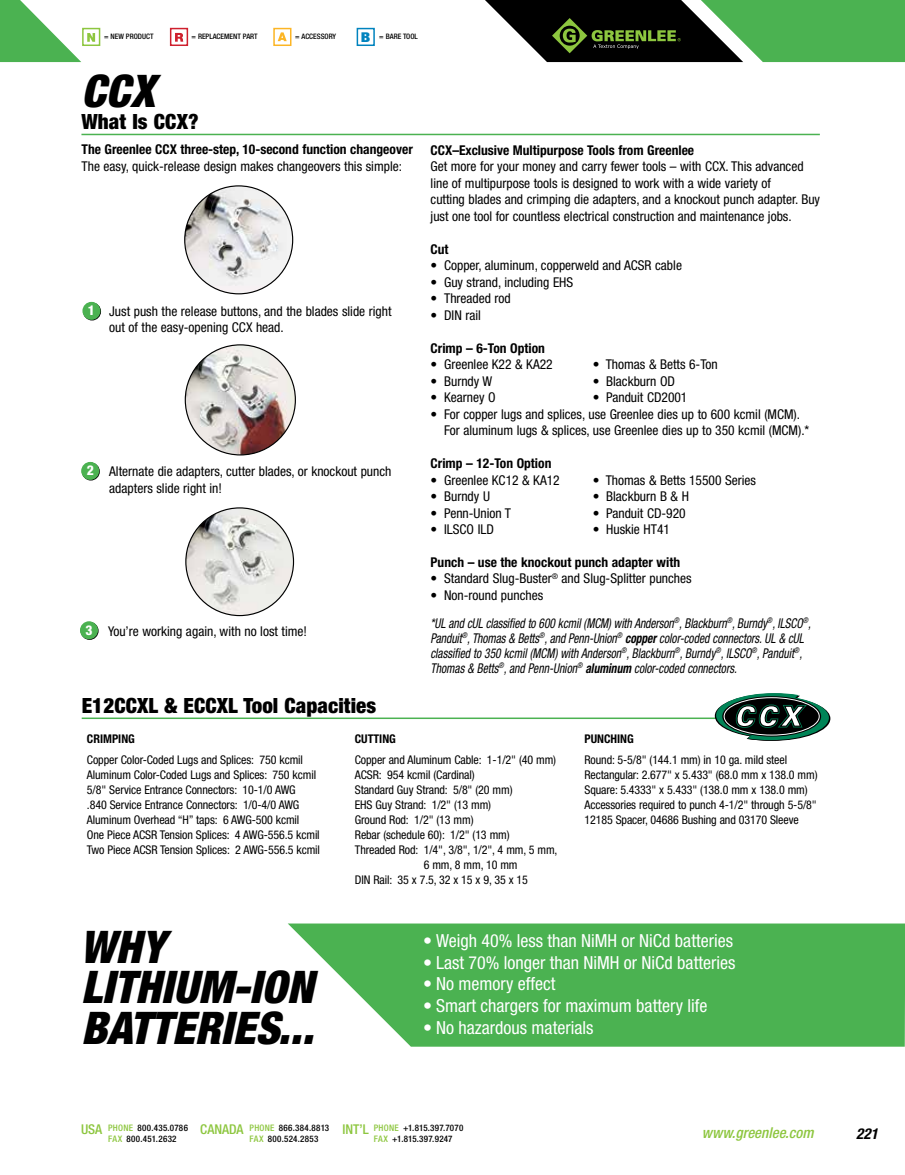
<style>
.page{position:relative;width:905px;height:1175px;background:#fff}
.page>*{position:absolute;margin:0;border:0;box-sizing:border-box;transform-origin:0 0}
.t1{font:italic 900 condensed 45px/40.5px "Helvetica Neue LT Std";letter-spacing:.005em;color:#000}
.t2{font:900 condensed 21px "Helvetica Neue LT Std";letter-spacing:.005em;color:#000}
.t3{font:condensed 18px "Helvetica Neue LT Std";color:#fff}
.t4{font:italic 500 condensed 15px "Helvetica Neue LT Std";color:#8dc63f}
.t5{font:italic 700 condensed 15px "Helvetica Neue LT Std";color:#000}
.t6{font:condensed 13.5px/16.5px "Helvetica Neue LT Std";color:#000}
.t7{font:italic condensed 13.5px/15px "Helvetica Neue LT Std";color:#000;scale:.85 1}
.t8{font:700 condensed 13.5px "Helvetica Neue LT Std";color:#000}
.t9{font:500 condensed 13.5px "Helvetica Neue LT Std";color:#8dc63f}
.t10{font:800 condensed 13.5px "Helvetica Neue LT Std";color:#fff}
.t11{font:condensed 12px "Helvetica Neue LT Std";letter-spacing:-.01em;color:#000}
.t12{font:700 condensed 12px "Helvetica Neue LT Std";color:#000}
.t13{font:500 condensed 9px "Helvetica Neue LT Std";letter-spacing:.03em;color:#000}
.t14{font:500 condensed 7.5px "Helvetica Neue LT Std";color:#000}
.s1{font-weight:900;font-size:13.5px;color:#0083be}
.s2{font-style:normal}
.s3{font-weight:700}
.s4{color:#8dc63f}
</style>
<div class="page">
<svg style="left:95px;top:28px;width:5px;height:18px"></svg>
<svg style="left:0;top:0;width:95px;height:62px"></svg>
<div style="left:170px;top:28px;width:18px;height:18px;background:#fff;border:2px solid #cf202e"></div>
<svg style="left:175px;top:33px;width:8px;height:9px"></svg>
<div style="left:273px;top:28px;width:18px;height:18px;background:#fff;border:2px solid #fcb525"></div>
<svg style="left:278px;top:32px;width:9px;height:9px"></svg>
<div style="left:356px;top:28px;width:19px;height:18px;background:#fff;border:2px solid #0083be"></div>
<svg style="left:485px;top:0;width:419px;height:62px;background:#437043"></svg>
<hr style="left:81px;top:134px;width:738px;height:1px;background:#4bb251">
<img style="left:185px;top:186px;width:108px;height:108px;border-radius:54px">
<img style="left:185px;top:345px;width:110px;height:110px;border-radius:55px">
<img style="left:186px;top:508px;width:107px;height:107px;border-radius:54px">
<svg style="left:83px;top:302px;width:18px;height:18px"></svg>
<div style="left:82px;top:302px;width:18px;height:18px;background:#4bb251;border-radius:50%"></div>
<svg style="left:82px;top:462px;width:18px;height:18px"></svg>
<div style="left:81px;top:462px;width:18px;height:18px;background:#4bb251;border-radius:50%"></div>
<svg style="left:81px;top:622px;width:18px;height:18px"></svg>
<div style="left:80px;top:621px;width:18px;height:18px;background:#4bb251;border-radius:50%"></div>
<hr style="left:82px;top:717px;width:734px;height:2px;background:#4bb251">
<svg style="left:288px;top:923px;width:616px;height:123px;background:#5db963"></svg>
<svg style="left:714px;top:693px;width:116px;height:48px"></svg>
<p class="t14" style="left:104px;top:32px;width:51px">= NEW PRODUCT</p>
<p class="t14" style="left:191px;top:32px;width:68px">= REPLACEMENT PART</p>
<p class="t14" style="left:295px;top:32px;width:42px">= ACCESSORY</p>
<p class="t14" style="left:361px;top:31px;width:58px"><span class="s1">B</span> = BARE TOOL</p>
<h1 class="t1" style="left:82px;top:71px;width:74px">CCX</h1>
<h2 class="t2" style="left:81px;top:109px;width:119px">What Is CCX?</h2>
<p class="t8" style="left:82px;top:141px;width:333px">The Greenlee CCX three-step, 10-second function changeover</p>
<p class="t6" style="left:82px;top:157px;width:322px">The easy, quick-release design makes changeovers this simple:</p>
<p class="t10" style="left:88px;top:302px;width:9px">1</p>
<p class="t6" style="left:109px;top:302px;width:284px">Just push the release buttons, and the blades slide right out of the easy-opening CCX head.</p>
<p class="t10" style="left:87px;top:462px;width:9px">2</p>
<p class="t6" style="left:109px;top:463px;width:284px">Alternate die adapters, cutter blades, or knockout punch adapters slide right in!</p>
<p class="t10" style="left:85px;top:621px;width:9px">3</p>
<p class="t6" style="left:108px;top:622px;width:200px">You’re working again, with no lost time!</p>
<p class="t8" style="left:430px;top:142px;width:265px">CCX–Exclusive Multipurpose Tools from Greenlee</p>
<p class="t6" style="left:430px;top:158px;width:391px">Get more for your money and carry fewer tools – with CCX. This advanced line of multipurpose tools is designed to work with a wide variety of<br>cutting blades and crimping die adapters, and a knockout punch adapter. Buy just one tool for countless electrical construction and maintenance jobs.</p>
<p class="t8" style="left:430px;top:241px;width:19px">Cut</p>
<p class="t6" style="left:430px;top:257px;width:253px">• Copper, aluminum, copperweld and ACSR cable</p>
<p class="t6" style="left:430px;top:273px;width:144px">• Guy strand, including EHS</p>
<p class="t6" style="left:430px;top:290px;width:82px">• Threaded rod</p>
<p class="t6" style="left:430px;top:306px;width:52px">• DIN rail</p>
<p class="t8" style="left:430px;top:340px;width:116px">Crimp – 6-Ton Option</p>
<p class="t6" style="left:430px;top:356px;width:124px">• Greenlee K22 &amp; KA22</p>
<p class="t6" style="left:592px;top:356px;width:127px">• Thomas &amp; Betts 6-Ton</p>
<p class="t6" style="left:430px;top:372px;width:63px">• Burndy W</p>
<p class="t6" style="left:592px;top:372px;width:84px">• Blackburn OD</p>
<p class="t6" style="left:430px;top:389px;width:67px">• Kearney O</p>
<p class="t6" style="left:592px;top:389px;width:96px">• Panduit CD2001</p>
<p class="t6" style="left:444px;top:405px;width:367px;text-indent:-14px">• For copper lugs and splices, use Greenlee dies up to 600 kcmil (MCM).<br>For aluminum lugs &amp; splices, use Greenlee dies up to 350 kcmil (MCM).*</p>
<p class="t8" style="left:430px;top:455px;width:122px">Crimp – 12-Ton Option</p>
<p class="t6" style="left:430px;top:471px;width:131px">• Greenlee KC12 &amp; KA12</p>
<p class="t6" style="left:592px;top:471px;width:165px">• Thomas &amp; Betts 15500 Series</p>
<p class="t6" style="left:430px;top:488px;width:61px">• Burndy U</p>
<p class="t6" style="left:592px;top:488px;width:98px">• Blackburn B &amp; H</p>
<p class="t6" style="left:430px;top:504px;width:82px">• Penn-Union T</p>
<p class="t6" style="left:592px;top:504px;width:95px">• Panduit CD-920</p>
<p class="t6" style="left:430px;top:521px;width:65px">• ILSCO ILD</p>
<p class="t6" style="left:592px;top:521px;width:79px">• Huskie HT41</p>
<p class="t8" style="left:430px;top:554px;width:251px">Punch – use the knockout punch adapter with</p>
<p class="t6" style="left:430px;top:570px;width:263px">• Standard Slug-Buster<sup>®</sup> and Slug-Splitter punches</p>
<p class="t7" style="left:430px;top:581px;width:449px;line-height:27.9px"><span class="s2">• Non-round punches<br></span>*UL and cUL classified to 600 kcmil (MCM) with Anderson<sup>®</sup>, Blackburn<sup>®</sup>, Burndy<sup>®</sup>, ILSCO<sup>®</sup>,</p>
<p class="t7" style="left:430px;top:630px;width:441px">Panduit<sup>®</sup>, Thomas &amp; Betts<sup>®</sup>, and Penn-Union<sup>®</sup> <span class="s3">copper</span> color-coded connectors. UL &amp; cUL classified to 350 kcmil (MCM) with Anderson<sup>®</sup>, Blackburn<sup>®</sup>, Burndy<sup>®</sup>, ILSCO<sup>®</sup>, Panduit<sup>®</sup>,<br>Thomas &amp; Betts<sup>®</sup>, and Penn-Union<sup>®</sup> <span class="s3">aluminum</span> color-coded connectors.</p>
<h2 class="t2" style="left:82px;top:692px;width:296px">E12CCXL &amp; ECCXL Tool Capacities</h2>
<p class="t12" style="left:87px;top:732px;width:49px">CRIMPING</p>
<p class="t12" style="left:355px;top:732px;width:43px">CUTTING</p>
<p class="t12" style="left:584px;top:732px;width:51px">PUNCHING</p>
<p class="t11" style="left:87px;top:752px;width:217px">Copper Color-Coded Lugs and Splices: 750 kcmil</p>
<p class="t11" style="left:355px;top:752px;width:203px">Copper and Aluminum Cable: 1-1/2" (40 mm)</p>
<p class="t11" style="left:584px;top:752px;width:204px">Round: 5-5/8" (144.1 mm) in 10 ga. mild steel</p>
<p class="t11" style="left:87px;top:767px;width:231px">Aluminum Color-Coded Lugs and Splices: 750 kcmil</p>
<p class="t11" style="left:355px;top:767px;width:121px">ACSR: 954 kcmil (Cardinal)</p>
<p class="t11" style="left:584px;top:767px;width:234px">Rectangular: 2.677" x 5.433" (68.0 mm x 138.0 mm)</p>
<p class="t11" style="left:87px;top:782px;width:210px">5/8" Service Entrance Connectors: 10-1/0 AWG</p>
<p class="t11" style="left:355px;top:782px;width:159px">Standard Guy Strand: 5/8" (20 mm)</p>
<p class="t11" style="left:584px;top:782px;width:225px">Square: 5.4333" x 5.433" (138.0 mm x 138.0 mm)</p>
<p class="t11" style="left:87px;top:797px;width:214px">.840 Service Entrance Connectors: 1/0-4/0 AWG</p>
<p class="t11" style="left:355px;top:797px;width:138px">EHS Guy Strand: 1/2" (13 mm)</p>
<p class="t11" style="left:584px;top:797px;width:234px">Accessories required to punch 4-1/2" through 5-5/8"</p>
<p class="t11" style="left:87px;top:812px;width:214px">Aluminum Overhead “H” taps: 6 AWG-500 kcmil</p>
<p class="t11" style="left:355px;top:812px;width:120px">Ground Rod: 1/2" (13 mm)</p>
<p class="t11" style="left:584px;top:812px;width:216px">12185 Spacer, 04686 Bushing and 03170 Sleeve</p>
<p class="t11" style="left:87px;top:827px;width:234px">One Piece ACSR Tension Splices: 4 AWG-556.5 kcmil</p>
<p class="t11" style="left:355px;top:827px;width:156px">Rebar (schedule 60): 1/2" (13 mm)</p>
<p class="t11" style="left:87px;top:842px;width:234px">Two Piece ACSR Tension Splices: 2 AWG-556.5 kcmil</p>
<p class="t11" style="left:355px;top:842px;width:204px">Threaded Rod: 1/4", 3/8", 1/2", 4 mm, 5 mm,</p>
<p class="t11" style="left:424px;top:857px;width:95px">6 mm, 8 mm, 10 mm</p>
<p class="t11" style="left:355px;top:872px;width:174px">DIN Rail: 35 x 7.5, 32 x 15 x 9, 35 x 15</p>
<h1 class="t1" style="left:80px;top:926px;width:235px">WHY<br>LITHIUM-ION<br>BATTERIES...</h1>
<h3 class="t3" style="left:423px;top:930px;width:311px">• Weigh 40% less than NiMH or NiCd batteries</h3>
<h3 class="t3" style="left:423px;top:952px;width:314px">• Last 70% longer than NiMH or NiCd batteries</h3>
<h3 class="t3" style="left:423px;top:973px;width:134px">• No memory effect</h3>
<h3 class="t3" style="left:423px;top:995px;width:286px">• Smart chargers for maximum battery life</h3>
<h3 class="t3" style="left:423px;top:1016px;width:172px">• No hazardous materials</h3>
<p class="t9" style="left:81px;top:1121px;width:23px">USA</p>
<p class="t9" style="left:200px;top:1121px;width:45px">CANADA</p>
<p class="t9" style="left:342px;top:1121px;width:28px">INT’L</p>
<p class="t13" style="left:108px;top:1133px;width:70px"><span class="s4">FAX</span> 800.451.2632</p>
<p class="t13" style="left:249px;top:1133px;width:70px"><span class="s4">FAX</span> 800.524.2853</p>
<p class="t13" style="left:374px;top:1133px;width:80px"><span class="s4">FAX</span> +1.815.397.9247</p>
<p class="t13" style="left:108px;top:1122px;width:81px"><span class="s4">PHONE</span> 800.435.0786</p>
<p class="t13" style="left:249px;top:1122px;width:81px"><span class="s4">PHONE</span> 866.384.8813</p>
<p class="t13" style="left:374px;top:1122px;width:91px"><span class="s4">PHONE</span> +1.815.397.7070</p>
<p class="t4" style="left:701px;top:1124px;width:113px">www.greenlee.com</p>
<p class="t5" style="left:856px;top:1124px;width:23px">221</p>
</div>
